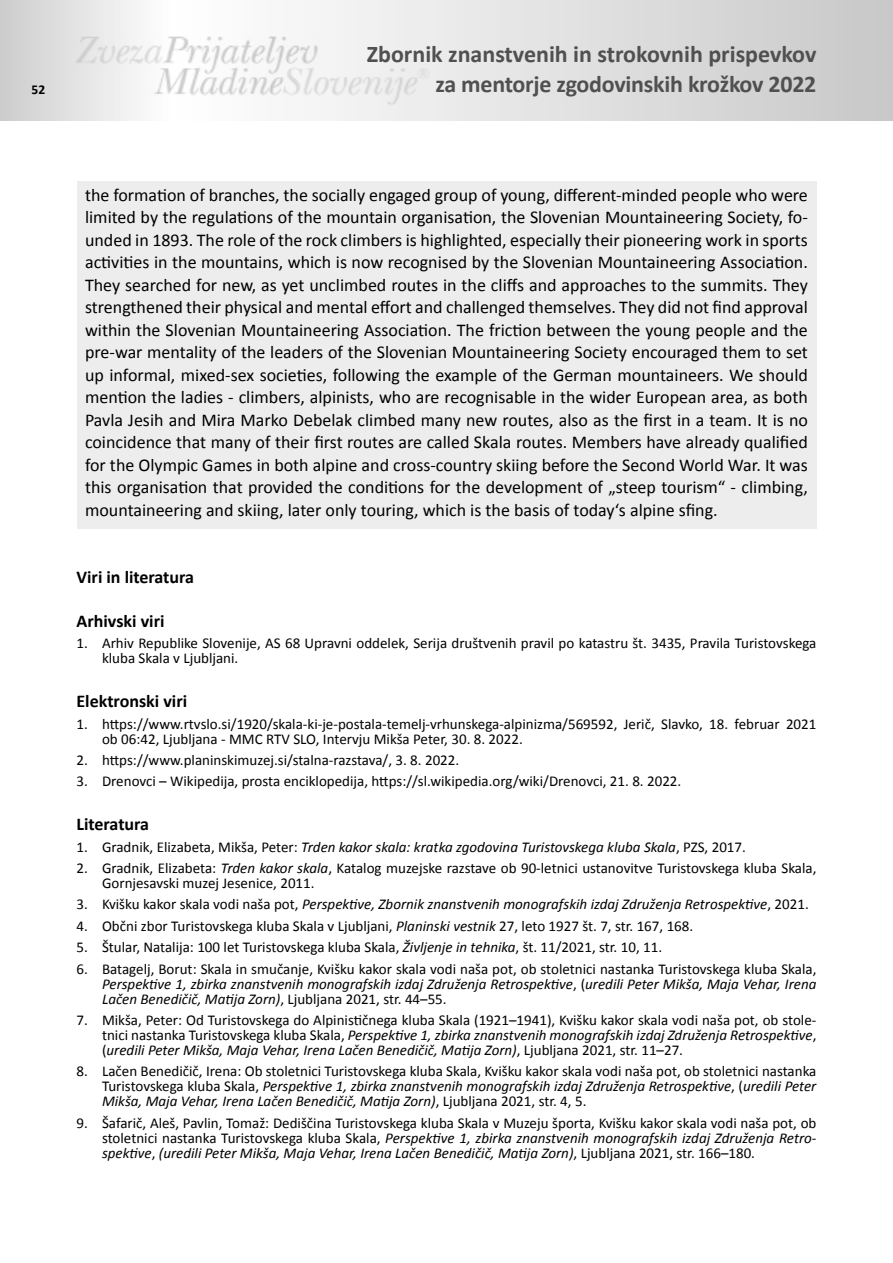
<style>
.page{position:relative;width:893px;height:1263px;background:#fff}
.page>*{position:absolute;margin:0;border:0;box-sizing:border-box;transform-origin:0 0}
.t1{font:700 24px "Calibri";letter-spacing:-.01em;color:#505050}
.t2{font:18px/22.5px "Calibri";color:#000;text-align:justify}
.t3{font:700 18px "Calibri";color:#000}
.t4{font:15px/15px "Calibri";color:#000;text-align:justify}
.t5{font:italic 15px "Calibri";color:#000}
.t6{font:700 13.5px "Calibri";color:#000}
.s1{font-style:normal}
.s2{font-style:italic}
</style>
<div class="page">
<img style="left:0;top:0;width:893px;height:120px">
<div style="left:77px;top:181px;width:739px;height:348px;background:#ededed"></div>
<h1 class="t1" style="left:367px;top:38px;width:451px">Zbornik znanstvenih in strokovnih prispevkov</h1>
<p class="t6" style="left:31px;top:81px;width:15px">52</p>
<h1 class="t1" style="left:435px;top:68px;width:382px">za mentorje zgodovinskih krožkov 2022</h1>
<p class="t2" style="left:85px;top:183px;width:724px">the formation of branches, the socially engaged group of young, different-minded people who were limited by the regulations of the mountain organisation, the Slovenian Mountaineering Society, fo&shy;unded in 1893. The role of the rock climbers is highlighted, especially their pioneering work in sports activities in the mountains, which is now recognised by the Slovenian Mountaineering Association.<br>They searched for new, as yet unclimbed routes in the cliffs and approaches to the summits. They strengthened their physical and mental effort and challenged themselves. They did not find approval within the Slovenian Mountaineering Association. The friction between the young people and the pre-war mentality of the leaders of the Slovenian Mountaineering Society encouraged them to set up informal, mixed-sex societies, following the example of the German mountaineers. We should mention the ladies - climbers, alpinists, who are recognisable in the wider European area, as both Pavla Jesih and Mira Marko Debelak climbed many new routes, also as the first in a team. It is no coincidence that many of their first routes are called Skala routes. Members have already qualified for the Olympic Games in both alpine and cross-country skiing before the Second World War. It was this organisation that provided the conditions for the development of „steep tourism“ - climbing, mountaineering and skiing, later only touring, which is the basis of today‘s alpine sfing.</p>
<p class="t3" style="left:77px;top:566px;width:119px">Viri in literatura</p>
<p class="t3" style="left:77px;top:609px;width:89px">Arhivski viri</p>
<p class="t4" style="left:102px;top:636px;width:716px;text-indent:-26px">1. Arhiv Republike Slovenije, AS 68 Upravni oddelek, Serija društvenih pravil po katastru št. 3435, Pravila Turistovskega kluba Skala v Ljubljani.</p>
<p class="t3" style="left:77px;top:690px;width:112px">Elektronski viri</p>
<p class="t4" style="left:102px;top:716px;width:716px;text-indent:-26px">1. https://www.rtvslo.si/1920/skala-ki-je-postala-temelj-vrhunskega-alpinizma/569592, Jerič, Slavko, 18. februar 2021 ob 06:42, Ljubljana - MMC RTV SLO, Intervju Mikša Peter, 30. 8. 2022.</p>
<p class="t4" style="left:77px;top:753px;width:384px">2. https://www.planinskimuzej.si/stalna-razstava/, 3. 8. 2022.</p>
<p class="t4" style="left:77px;top:774px;width:606px">3. Drenovci – Wikipedija, prosta enciklopedija, https://sl.wikipedia.org/wiki/Drenovci, 21. 8. 2022.</p>
<p class="t3" style="left:77px;top:813px;width:74px">Literatura</p>
<p class="t5" style="left:77px;top:837px;width:671px"><span class="s1">1. Gradnik, Elizabeta, Mikša, Peter:</span> Trden kakor skala: kratka zgodovina Turistovskega kluba Skala<span class="s1">, PZS, 2017.</span></p>
<p class="t4" style="left:102px;top:861px;width:716px;text-indent:-26px">2. Gradnik, Elizabeta: <span class="s2">Trden kakor skala</span>, Katalog muzejske razstave ob 90-letnici ustanovitve Turistovskega kluba Skala,<br>Gornjesavski muzej Jesenice, 2011.</p>
<p class="t5" style="left:77px;top:895px;width:734px"><span class="s1">3. Kvišku kakor skala vodi naša pot,</span> Perspektive, Zbornik znanstvenih monografskih izdaj Združenja Retrospektive<span class="s1">, 2021.</span></p>
<p class="t4" style="left:77px;top:918px;width:618px">4. Občni zbor Turistovskega kluba Skala v Ljubljani, <span class="s2">Planinski vestnik</span> 27, leto 1927 št. 7, str. 167, 168.</p>
<p class="t4" style="left:77px;top:940px;width:587px">5. Štular, Natalija: 100 let Turistovskega kluba Skala, <span class="s2">Življenje in tehnika</span>, št. 11/2021, str. 10, 11.</p>
<p class="t4" style="left:102px;top:961px;width:716px;text-indent:-26px">6. Batagelj, Borut: Skala in smučanje, Kvišku kakor skala vodi naša pot, ob stoletnici nastanka Turistovskega kluba Skala, <span class="s2">Perspektive 1, zbirka znanstvenih monografskih izdaj Združenja Retrospektive</span>, (<span class="s2">uredili Peter Mikša, Maja Vehar, Irena Lačen Benedičič, Matija Zorn)</span>, Ljubljana 2021, str. 44–55.</p>
<p class="t4" style="left:102px;top:1012px;width:716px;text-indent:-26px">7. Mikša, Peter: Od Turistovskega do Alpinističnega kluba Skala (1921–1941), Kvišku kakor skala vodi naša pot, ob stole&shy;tnici nastanka Turistovskega kluba Skala, <span class="s2">Perspektive 1, zbirka znanstvenih monografskih izdaj Združenja Retrospektive</span>, (<span class="s2">uredili Peter Mikša, Maja Vehar, Irena Lačen Benedičič, Matija Zorn)</span>, Ljubljana 2021, str. 11–27.</p>
<p class="t4" style="left:102px;top:1064px;width:716px;text-indent:-26px">8. Lačen Benedičič, Irena: Ob stoletnici Turistovskega kluba Skala, Kvišku kakor skala vodi naša pot, ob stoletnici nastanka Turistovskega kluba Skala, <span class="s2">Perspektive 1, zbirka znanstvenih monografskih izdaj Združenja Retrospektive</span>, (<span class="s2">uredili Peter Mikša, Maja Vehar, Irena Lačen Benedičič, Matija Zorn)</span>, Ljubljana 2021, str. 4, 5.</p>
<p class="t4" style="left:102px;top:1115px;width:716px;text-indent:-26px">9. Šafarič, Aleš, Pavlin, Tomaž: Dediščina Turistovskega kluba Skala v Muzeju športa, Kvišku kakor skala vodi naša pot, ob stoletnici nastanka Turistovskega kluba Skala, <span class="s2">Perspektive 1, zbirka znanstvenih monografskih izdaj Združenja Retro&shy;spektive</span>, <span class="s2">(uredili Peter Mikša, Maja Vehar, Irena Lačen Benedičič, Matija Zorn)</span>, Ljubljana 2021, str. 166–180.</p>
</div>
